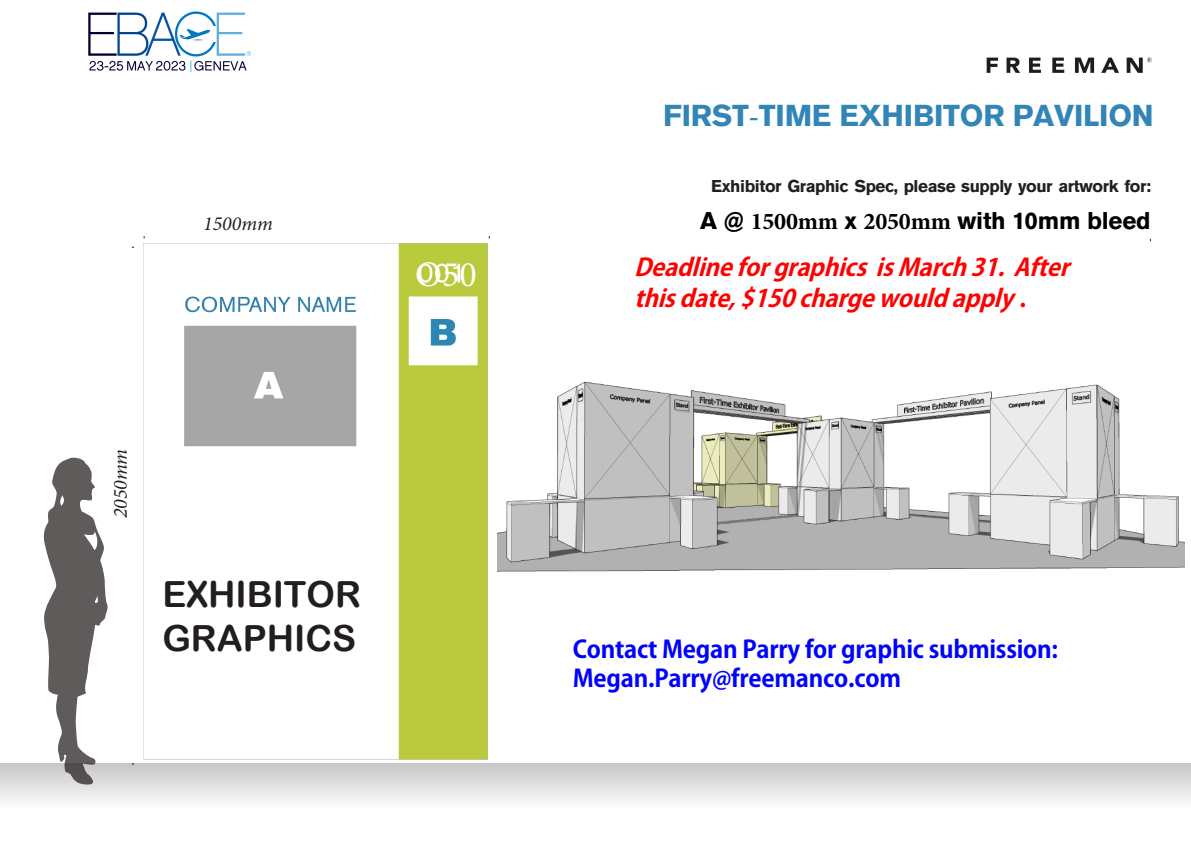
<style>
.page{position:relative;width:1191px;height:842px;background:#fff}
.page>*{position:absolute;margin:0;border:0;box-sizing:border-box;transform-origin:0 0}
.t1{font:36px/43.2px "Arial Rounded MT Bold";color:#221e1f}
.t2{font:36px "Minion Pro";color:#fff}
.t3{font:700 30px "Akzidenz Grotesk BE";letter-spacing:-.01em;color:#3286b7}
.t4{font:italic 700 24px/31.3px "Adobe Gothic Std";color:#f00}
.t5{font:700 24px/28.8px "Adobe Gothic Std";letter-spacing:-.01em;color:#00f}
.t6{font:700 24px "Akzidenz Grotesk BE";letter-spacing:-.01em;color:#000}
.t7{font:italic 20px "Minion Pro";color:#231f20}
.t8{font:700 17px "Akzidenz Grotesk BE";letter-spacing:-.025em;color:#231f20}
.s1{font-family:"Minion Pro"}
.s2{font-style:normal}
</style>
<div class="page">
<img style="left:143px;top:243px;width:345px;height:517px">
<svg style="left:43px;top:457px;width:65px;height:306px"></svg>
<div style="left:0;top:763px;width:1191px;height:48px;background:linear-gradient(to bottom,#c5c4c4,#fff)"></div>
<img style="left:986px;top:57px;width:166px;height:16px">
<img style="left:88px;top:11px;width:164px;height:61px">
<img style="left:497px;top:382px;width:687px;height:190px">
<p class="t7" style="left:203px;top:210px;width:71px">1500mm</p>
<h1 class="t2" style="left:415px;top:250px;width:63px">O50</h1>
<p class="t7" style="left:107px;top:518px;width:71px;rotate:-90deg">2050mm</p>
<h1 class="t1" style="left:162px;top:572px;width:200px">EXHIBITOR<br>GRAPHICS</h1>
<p class="t3" style="left:663px;top:98px;width:492px">FIRST<span class="s1">-</span>TIME EXHIBITOR PAVILION</p>
<p class="t8" style="left:711px;top:176px;width:441px">Exhibitor Graphic Spec, please supply your artwork for:</p>
<p class="t6" style="left:700px;top:206px;width:452px">A @ <span class="s1">1500mm</span> x <span class="s1">2050mm</span> with 10mm bleed</p>
<p class="t4" style="left:634px;top:252px;width:444px">Deadlineforgraphics is March31. After thisdate, $150chargewould apply <span class="s2">.</span></p>
<p class="t5" style="left:573px;top:636px;width:487px">Contact Megan Parry for graphic submission:<br>Megan.Parry@freemanco.com</p>
</div>
